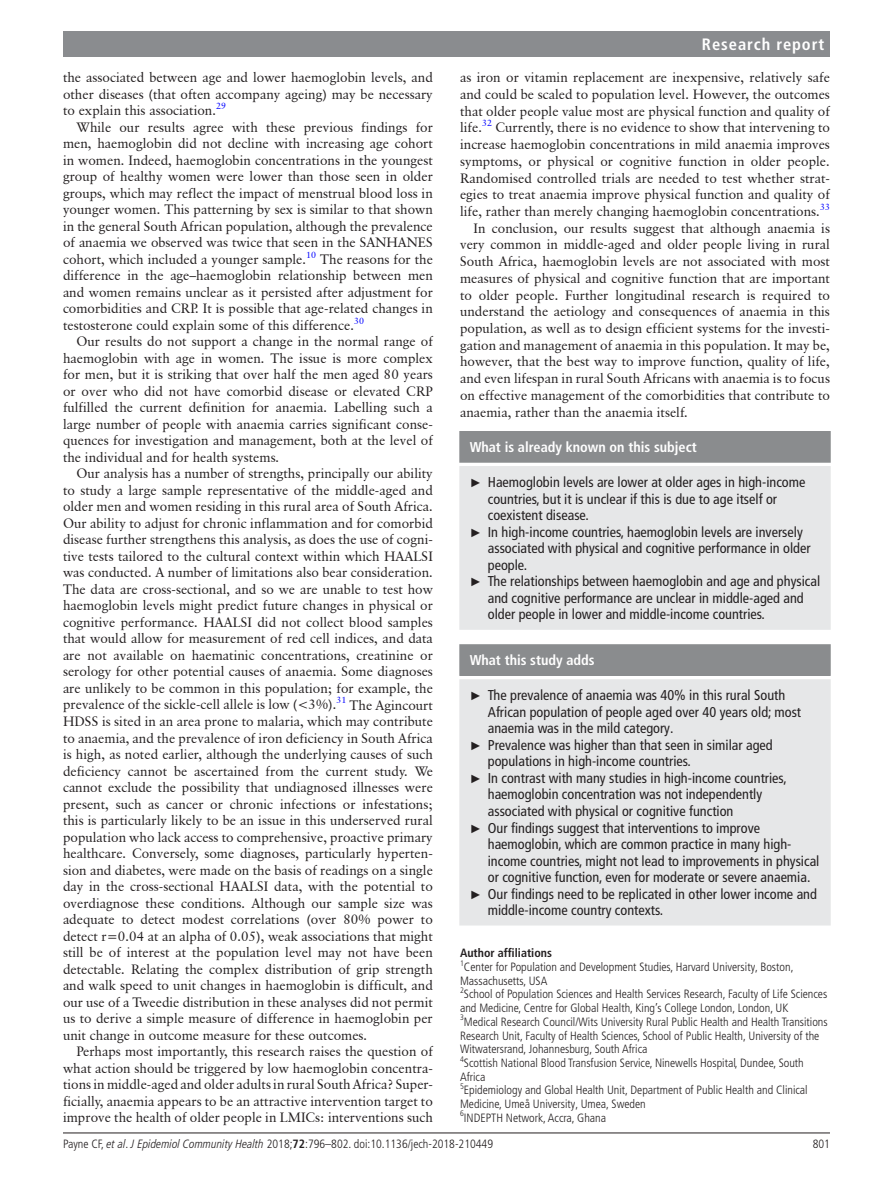
<style>
.page{position:relative;width:893px;height:1191px;background:#fff}
.page>*{position:absolute;margin:0;border:0;box-sizing:border-box;transform-origin:0 0}
.t1{font:700 condensed 16.5px "Frutiger LT Pro";letter-spacing:.055em;color:#fff}
.t2{font:condensed 14.25px "Frutiger LT Pro";color:#231f20}
.t3{font:700 condensed 14.25px "Frutiger LT Pro";color:#fff}
.t4{font:13.5px/16.5px "Classical Garamond BT";color:#231f20;text-align:justify}
.t5{font:300 condensed 12px/13.6px "Frutiger LT Pro";color:#231f20}
.t6{font:9px "Classical Garamond BT";color:#00f}
.t7{font:300 condensed 7.95px "Frutiger LT Pro";color:#231f20}
.s1{font-family:"Arial";font-stretch:normal;font-size:12px}
.s2{font-weight:700}
.s3{font-style:italic}
</style>
<div class="page">
<hr style="left:63px;top:1132px;width:767px;height:1px;background:#231f20">
<div style="left:63px;top:31px;width:767px;height:25px;background:#8a8c8f"></div>
<div style="left:460px;top:432px;width:370px;height:30px;background:#8a8c8e"></div>
<div style="left:459px;top:431px;width:372px;height:32px;border:2px solid #8a8c8e"></div>
<div style="left:460px;top:467px;width:370px;height:162px;background:#e6e7e8"></div>
<div style="left:459px;top:466px;width:372px;height:164px;border:2px solid #e6e7e8"></div>
<div style="left:460px;top:645px;width:370px;height:30px;background:#8a8c8e"></div>
<div style="left:459px;top:644px;width:372px;height:32px;border:2px solid #8a8c8e"></div>
<div style="left:460px;top:680px;width:370px;height:244px;background:#e6e7e8"></div>
<div style="left:459px;top:679px;width:372px;height:246px;border:2px solid #e6e7e8"></div>
<p class="t4" style="left:63px;top:69px;width:371px">the associated between age and lower haemoglobin levels, and other diseases (that often accompany ageing) may be necessary to explain this association.<sup>29</sup></p>
<p class="t4" style="left:63px;top:119px;width:371px;text-indent:14px">While our results agree with these previous findings for men, haemoglobin did not decline with increasing age cohort in women. Indeed, haemoglobin concentrations in the youngest group of healthy women were lower than those seen in older groups, which may reflect the impact of menstrual blood loss in younger women. This patterning by sex is similar to that shown in the general South African population, although the prevalence of anaemia we observed was twice that seen in the SANHANES cohort, which included a younger sample.<sup>10</sup> The reasons for the difference in the age–haemoglobin relationship between men and women remains unclear as it persisted after adjustment for comorbidities and CRP. It is possible that age-related changes in testosterone could explain some of this difference.<sup>30</sup></p>
<p class="t4" style="left:63px;top:333px;width:371px;text-indent:14px">Our results do not support a change in the normal range of haemoglobin with age in women. The issue is more complex for men, but it is striking that over half the men aged 80 years or over who did not have comorbid disease or elevated CRP fulfilled the current definition for anaemia. Labelling such a large number of people with anaemia carries significant conse&shy;quences for investigation and management, both at the level of the individual and for health systems.</p>
<p class="t4" style="left:63px;top:465px;width:371px;text-indent:14px">Our analysis has a number of strengths, principally our ability to study a large sample representative of the middle-aged and older men and women residing in this rural area of South Africa.<br>Our ability to adjust for chronic inflammation and for comorbid disease further strengthens this analysis, as does the use of cogni&shy;tive tests tailored to the cultural context within which HAALSI was conducted. A number of limitations also bear consideration.<br>The data are cross-sectional, and so we are unable to test how haemoglobin levels might predict future changes in physical or cognitive performance. HAALSI did not collect blood samples that would allow for measurement of red cell indices, and data are not available on haematinic concentrations, creatinine or serology for other potential causes of anaemia. Some diagnoses are unlikely to be common in this population; for example, the prevalence of the sickle-cell allele is low (&lt;3%).<sup>31</sup> The Agincourt HDSS is sited in an area prone to malaria, which may contribute to anaemia, and the prevalence of iron deficiency in South Africa is high, as noted earlier, although the underlying causes of such deficiency cannot be ascertained from the current study. We cannot exclude the possibility that undiagnosed illnesses were present, such as cancer or chronic infections or infestations; this is particularly likely to be an issue in this underserved rural population who lack access to comprehensive, proactive primary healthcare. Conversely, some diagnoses, particularly hyperten&shy;sion and diabetes, were made on the basis of readings on a single day in the cross-sectional HAALSI data, with the potential to overdiagnose these conditions. Although our sample size was adequate to detect modest correlations (over 80% power to detect r=0.04 at an alpha of 0.05), weak associations that might still be of interest at the population level may not have been detectable. Relating the complex distribution of grip strength and walk speed to unit changes in haemoglobin is difficult, and our use of a Tweedie distribution in these analyses did not permit us to derive a simple measure of difference in haemoglobin per unit change in outcome measure for these outcomes.</p>
<p class="t4" style="left:63px;top:1043px;width:371px;text-indent:14px">Perhaps most importantly, this research raises the question of what action should be triggered by low haemoglobin concentra&shy;tions in middle-aged and older adults in rural South Africa? Super&shy;ficially, anaemia appears to be an attractive intervention target to improve the health of older people in LMICs: interventions such</p>
<p class="t1" style="left:702px;top:34px;width:124px">Research report</p>
<p class="t4" style="left:460px;top:69px;width:371px">as iron or vitamin replacement are inexpensive, relatively safe and could be scaled to population level. However, the outcomes that older people value most are physical function and quality of life.<sup>32</sup> Currently, there is no evidence to show that intervening to increase haemoglobin concentrations in mild anaemia improves symptoms, or physical or cognitive function in older people.<br>Randomised controlled trials are needed to test whether strat&shy;egies to treat anaemia improve physical function and quality of life, rather than merely changing haemoglobin concentrations.</p>
<p class="t6" style="left:820px;top:201px;width:11px">33</p>
<p class="t4" style="left:460px;top:219px;width:371px;text-indent:14px">In conclusion, our results suggest that although anaemia is very common in middle-aged and older people living in rural South Africa, haemoglobin levels are not associated with most measures of physical and cognitive function that are important to older people. Further longitudinal research is required to understand the aetiology and consequences of anaemia in this population, as well as to design efficient systems for the investi&shy;gation and management of anaemia in this population. It may be, however, that the best way to improve function, quality of life, and even lifespan in rural South Africans with anaemia is to focus on effective management of the comorbidities that contribute to anaemia, rather than the anaemia itself.</p>
<p class="t3" style="left:470px;top:439px;width:228px">What is already known on this subject</p>
<p class="t2" style="left:470px;top:474px;width:337px"><span class="s1">►</span> Haemoglobin levels are lower at older ages in high-income</p>
<p class="t2" style="left:488px;top:490px;width:291px">countries, but it is unclear if this is due to age itself or</p>
<p class="t2" style="left:488px;top:507px;width:103px">coexistent disease.</p>
<p class="t2" style="left:470px;top:523px;width:334px"><span class="s1">►</span> In high-income countries, haemoglobin levels are inversely</p>
<p class="t2" style="left:488px;top:540px;width:324px">associated with physical and cognitive performance in older</p>
<p class="t2" style="left:488px;top:556px;width:41px">people.</p>
<p class="t2" style="left:470px;top:573px;width:352px"><span class="s1">►</span> The relationships between haemoglobin and age and physical</p>
<p class="t2" style="left:488px;top:589px;width:317px">and cognitive performance are unclear in middle-aged and</p>
<p class="t2" style="left:488px;top:606px;width:279px">older people in lower and middle-income countries.</p>
<p class="t3" style="left:470px;top:652px;width:126px">What this study adds</p>
<p class="t2" style="left:470px;top:687px;width:317px"><span class="s1">►</span> The prevalence of anaemia was 40% in this rural South</p>
<p class="t2" style="left:488px;top:703px;width:315px">African population of people aged over 40 years old; most</p>
<p class="t2" style="left:488px;top:720px;width:187px">anaemia was in the mild category.</p>
<p class="t2" style="left:470px;top:736px;width:304px"><span class="s1">►</span> Prevalence was higher than that seen in similar aged</p>
<p class="t2" style="left:488px;top:753px;width:205px">populations in high-income countries.</p>
<p class="t2" style="left:470px;top:769px;width:318px"><span class="s1">►</span> In contrast with many studies in high-income countries,</p>
<p class="t2" style="left:488px;top:786px;width:276px">haemoglobin concentration was not independently</p>
<p class="t2" style="left:488px;top:802px;width:247px">associated with physical or cognitive function</p>
<p class="t2" style="left:470px;top:819px;width:292px"><span class="s1">►</span> Our findings suggest that interventions to improve</p>
<p class="t2" style="left:488px;top:835px;width:305px">haemoglobin, which are common practice in many high-</p>
<p class="t2" style="left:488px;top:852px;width:333px">income countries, might not lead to improvements in physical</p>
<p class="t2" style="left:488px;top:868px;width:324px">or cognitive function, even for moderate or severe anaemia.</p>
<p class="t2" style="left:470px;top:885px;width:349px"><span class="s1">►</span> Our findings need to be replicated in other lower income and</p>
<p class="t2" style="left:488px;top:901px;width:177px">middle-income country contexts.</p>
<p class="t5" style="left:460px;top:946px;width:369px"><span class="s2">Author affiliations<br></span><sup>1</sup>Center for Population and Development Studies, Harvard University, Boston, Massachusetts, USA<br><sup>2</sup>School of Population Sciences and Health Services Research, Faculty of Life Sciences and Medicine, Centre for Global Health, King’s College London, London, UK <sup>3</sup>Medical Research Council/Wits University Rural Public Health and Health Transitions Research Unit, Faculty of Health Sciences, School of Public Health, University of the Witwatersrand, Johannesburg, South Africa<br><sup>4</sup>Scottish National Blood Transfusion Service, Ninewells Hospital, Dundee, South Africa<br><sup>5</sup>Epidemiology and Global Health Unit, Department of Public Health and Clinical Medicine, Umeå University, Umea, Sweden</p>
<p class="t7" style="left:460px;top:1109px;width:5px">6</p>
<p class="t5" style="left:464px;top:1111px;width:144px">INDEPTH Network, Accra, Ghana</p>
<p class="t5" style="left:63px;top:1136px;width:432px">Payne CF, <span class="s3">et al</span>. <span class="s3">J Epidemiol Community Health</span> 2018;<span class="s2">72</span>:796–802. doi:10.1136/jech-2018-210449</p>
<p class="t5" style="left:813px;top:1136px;width:19px">801</p>
</div>
